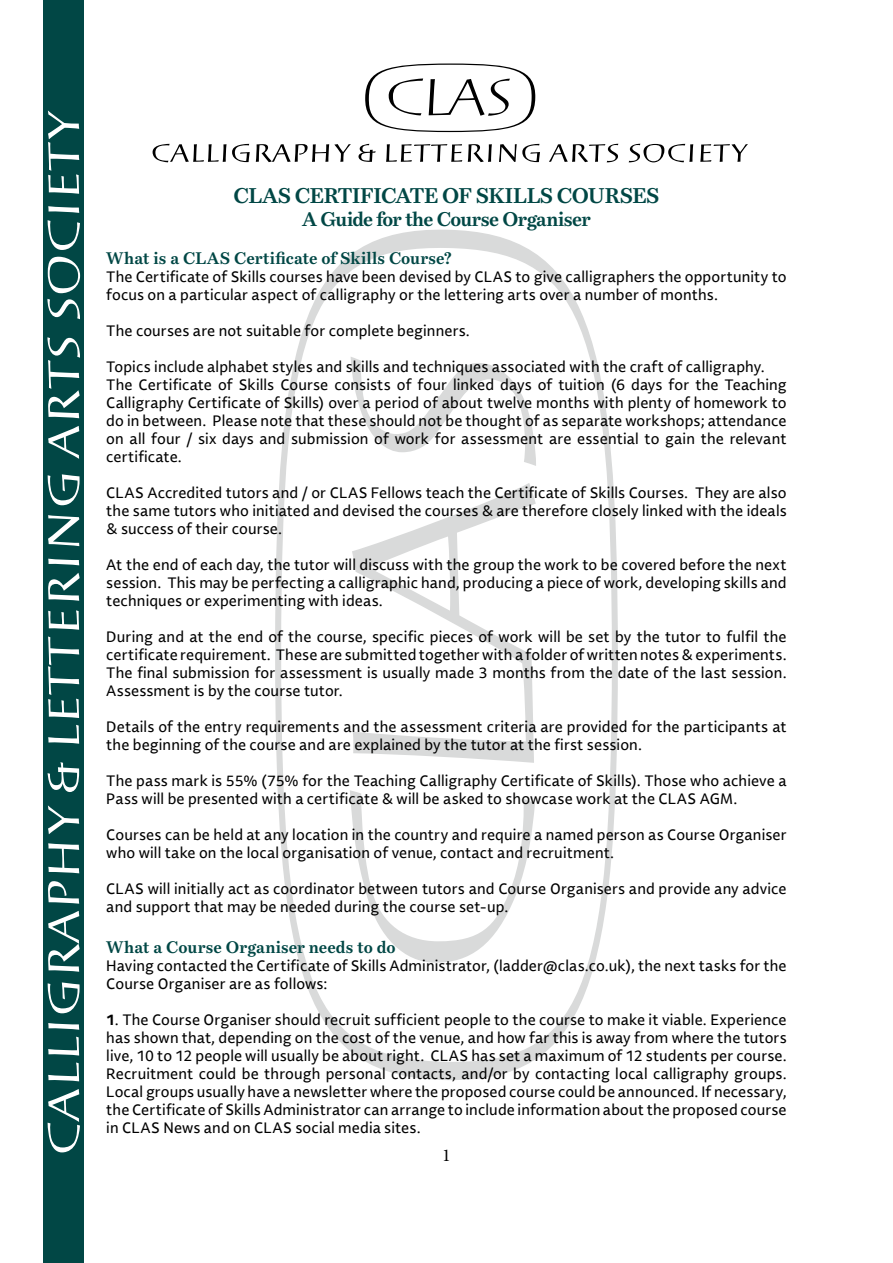
<style>
.page{position:relative;width:893px;height:1263px;background:#fff}
.page>*{position:absolute;margin:0;border:0;box-sizing:border-box;transform-origin:0 0}
.t1{font:700 21px "Bressay Trial";letter-spacing:-.035em;color:#014745}
.t2{font:700 19.5px "Bressay Trial";letter-spacing:-.03em;color:#014745}
.t3{font:18px "Minion Pro";color:#000}
.t4{font:700 16.5px "Bressay Trial";letter-spacing:.005em;color:#014745}
.t5{font:15px/18px "Lemance Trial";letter-spacing:.01em;color:#000}
.s1{font-weight:700}
</style>
<div class="page">
<svg style="left:365px;top:64px;width:171px;height:68px"></svg>
<svg style="left:153px;top:144px;width:73px;height:18px"></svg>
<svg style="left:232px;top:144px;width:18px;height:18px"></svg>
<svg style="left:256px;top:144px;width:95px;height:18px"></svg>
<svg style="left:358px;top:144px;width:18px;height:18px"></svg>
<svg style="left:386px;top:144px;width:76px;height:18px"></svg>
<svg style="left:468px;top:144px;width:24px;height:18px"></svg>
<svg style="left:499px;top:144px;width:41px;height:18px"></svg>
<svg style="left:549px;top:144px;width:69px;height:18px"></svg>
<svg style="left:629px;top:144px;width:64px;height:18px"></svg>
<svg style="left:700px;top:144px;width:48px;height:18px"></svg>
<div style="left:44px;top:0;width:40px;height:1263px;background:#014745"></div>
<svg style="left:48px;top:1089px;width:32px;height:63px"></svg>
<svg style="left:48px;top:1062px;width:31px;height:19px"></svg>
<svg style="left:48px;top:1037px;width:31px;height:18px"></svg>
<svg style="left:48px;top:1023px;width:31px;height:7px"></svg>
<svg style="left:48px;top:982px;width:32px;height:31px"></svg>
<svg style="left:48px;top:911px;width:32px;height:61px"></svg>
<svg style="left:48px;top:881px;width:31px;height:23px"></svg>
<svg style="left:48px;top:843px;width:31px;height:30px"></svg>
<svg style="left:48px;top:805px;width:31px;height:29px"></svg>
<svg style="left:48px;top:762px;width:31px;height:30px"></svg>
<svg style="left:48px;top:725px;width:31px;height:19px"></svg>
<svg style="left:48px;top:636px;width:31px;height:82px"></svg>
<svg style="left:48px;top:610px;width:31px;height:20px"></svg>
<svg style="left:48px;top:573px;width:32px;height:28px"></svg>
<svg style="left:48px;top:559px;width:31px;height:6px"></svg>
<svg style="left:48px;top:515px;width:31px;height:31px"></svg>
<svg style="left:48px;top:474px;width:32px;height:31px"></svg>
<svg style="left:48px;top:426px;width:31px;height:33px"></svg>
<svg style="left:47px;top:337px;width:33px;height:81px"></svg>
<svg style="left:47px;top:256px;width:33px;height:63px"></svg>
<svg style="left:48px;top:220px;width:32px;height:30px"></svg>
<svg style="left:48px;top:206px;width:31px;height:7px"></svg>
<svg style="left:48px;top:111px;width:31px;height:83px"></svg>
<svg style="left:275px;top:229px;width:343px;height:851px"></svg>
<svg style="left:350px;top:790px;width:185px;height:173px"></svg>
<svg style="left:352px;top:483px;width:184px;height:280px"></svg>
<svg style="left:351px;top:357px;width:185px;height:109px"></svg>
<h1 class="t1" style="left:233px;top:182px;width:428px">CLAS CERTIFICATE OF SKILLS COURSES</h1>
<h2 class="t2" style="left:302px;top:207px;width:290px">A Guide for the Course Organiser</h2>
<p class="t4" style="left:106px;top:248px;width:347px">What is a CLAS Certificate of Skills Course?</p>
<p class="t5" style="left:106px;top:268px;width:682px">The Certificate of Skills courses have been devised by CLAS to give calligraphers the opportunity to focus on a particular aspect of calligraphy or the lettering arts over a number of months.</p>
<p class="t5" style="left:106px;top:322px;width:365px">The courses are not suitable for complete beginners.</p>
<p class="t5" style="left:106px;top:358px;width:682px">Topics include alphabet styles and skills and techniques associated with the craft of calligraphy.<br>The Certificate of Skills Course consists of four linked days of tuition (6 days for the Teaching Calligraphy Certificate of Skills) over a period of about twelve months with plenty of homework to do in between. Please note that these should not be thought of as separate workshops; attendance on all four / six days and submission of work for assessment are essential to gain the relevant certificate.</p>
<p class="t5" style="left:106px;top:484px;width:682px;text-align:justify">CLAS Accredited tutors and / or CLAS Fellows teach the Certificate of Skills Courses. They are also the same tutors who initiated and devised the courses &amp; are therefore closely linked with the ideals &amp; success of their course.</p>
<p class="t5" style="left:106px;top:556px;width:682px;text-align:justify">At the end of each day, the tutor will discuss with the group the work to be covered before the next session. This may be perfecting a calligraphic hand, producing a piece of work, developing skills and techniques or experimenting with ideas.</p>
<p class="t5" style="left:106px;top:628px;width:682px;text-align:justify">During and at the end of the course, specific pieces of work will be set by the tutor to fulfil the certificate requirement. These are submitted together with a folder of written notes &amp; experiments.<br>The final submission for assessment is usually made 3 months from the date of the last session.<br>Assessment is by the course tutor.</p>
<p class="t5" style="left:106px;top:718px;width:682px">Details of the entry requirements and the assessment criteria are provided for the participants at the beginning of the course and are explained by the tutor at the first session.</p>
<p class="t5" style="left:106px;top:772px;width:682px">The pass mark is 55% (75% for the Teaching Calligraphy Certificate of Skills). Those who achieve a<br>Pass will be presented with a certificate &amp; will be asked to showcase work at the CLAS AGM.</p>
<p class="t5" style="left:106px;top:826px;width:682px">Courses can be held at any location in the country and require a named person as Course Organiser who will take on the local organisation of venue, contact and recruitment.</p>
<p class="t5" style="left:106px;top:880px;width:682px">CLAS will initially act as coordinator between tutors and Course Organisers and provide any advice and support that may be needed during the course set-up.</p>
<p class="t4" style="left:106px;top:937px;width:291px">What a Course Organiser needs to do</p>
<p class="t5" style="left:106px;top:957px;width:682px">Having contacted the Certificate of Skills Administrator, (ladder@clas.co.uk), the next tasks for the<br>Course Organiser are as follows:</p>
<p class="t5" style="left:106px;top:1011px;width:682px;text-align:justify"><span class="s1">1</span>. The Course Organiser should recruit sufficient people to the course to make it viable. Experience has shown that, depending on the cost of the venue, and how far this is away from where the tutors live, 10 to 12 people will usually be about right. CLAS has set a maximum of 12 students per course.<br>Recruitment could be through personal contacts, and/or by contacting local calligraphy groups.<br>Local groups usually have a newsletter where the proposed course could be announced. If necessary, the Certificate of Skills Administrator can arrange to include information about the proposed course in CLAS News and on CLAS social media sites.</p>
<p class="t3" style="left:442px;top:1143px;width:10px">1</p>
</div>
